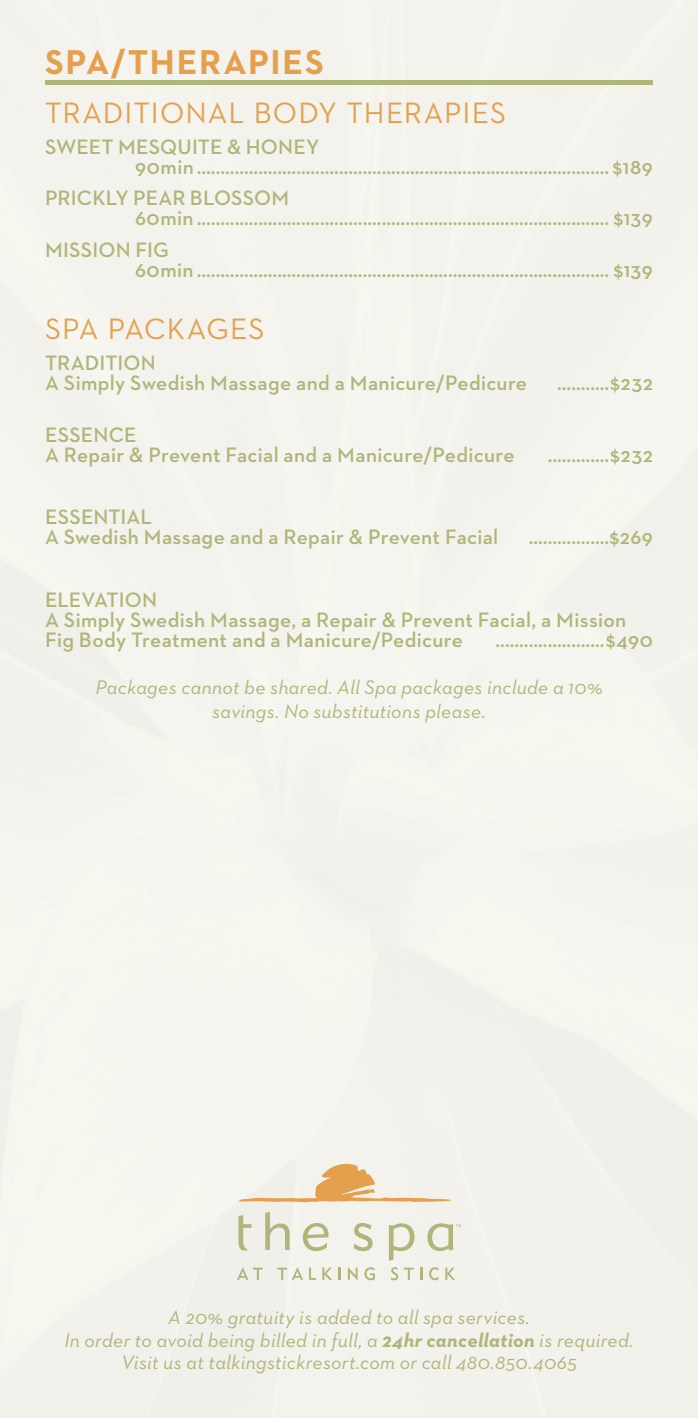
<style>
.page{position:relative;width:698px;height:1418px;background:#fff}
.page>*{position:absolute;margin:0;border:0;box-sizing:border-box;transform-origin:0 0}
.t1{font:700 35px "Neutraface 2 Text";letter-spacing:.05em;color:#e5a04e}
.t2{font:30px "Neutraface 2 Text";letter-spacing:.03em;color:#e5a04e}
.t3{font:600 21.25px/20px "Neutraface 2 Text";letter-spacing:.015em;color:#b0b579}
.t4{font:italic 20px/22.5px "Neutraface 2 Text";letter-spacing:.015em;color:#b0b579;text-align:center}
.s1{font-weight:700}
</style>
<div class="page">
<svg style="left:237px;top:1267px;width:26px;height:12px"></svg>
<svg style="left:277px;top:1267px;width:26px;height:12px"></svg>
<svg style="left:309px;top:1267px;width:7px;height:12px"></svg>
<svg style="left:322px;top:1267px;width:10px;height:12px"></svg>
<svg style="left:338px;top:1267px;width:2px;height:12px"></svg>
<svg style="left:348px;top:1267px;width:9px;height:13px"></svg>
<svg style="left:364px;top:1267px;width:11px;height:13px"></svg>
<svg style="left:391px;top:1267px;width:7px;height:13px"></svg>
<svg style="left:404px;top:1267px;width:10px;height:12px"></svg>
<svg style="left:420px;top:1267px;width:2px;height:12px"></svg>
<svg style="left:429px;top:1267px;width:9px;height:13px"></svg>
<svg style="left:445px;top:1267px;width:10px;height:12px"></svg>
<svg style="left:238px;top:1163px;width:214px;height:39px;background:#efddc4"></svg>
<svg style="left:238px;top:1215px;width:13px;height:35px"></svg>
<svg style="left:265px;top:1211px;width:24px;height:39px"></svg>
<svg style="left:303px;top:1223px;width:25px;height:28px"></svg>
<svg style="left:353px;top:1223px;width:19px;height:28px"></svg>
<svg style="left:389px;top:1223px;width:25px;height:37px"></svg>
<svg style="left:427px;top:1223px;width:34px;height:28px"></svg>
<div style="left:45px;top:80px;width:607px;height:5px;background:#b0b579"></div>
<h1 class="t1" style="left:45px;top:39px;width:280px">SPA/THERAPIES</h1>
<h2 class="t2" style="left:45px;top:94px;width:462px">TRADITIONAL BODY THERAPIES</h2>
<p class="t3" style="left:135px;top:137px;width:519px;text-indent:-90px">SWEET MESQUITE &amp; HONEY<br>90min ....................................................................................... $189</p>
<p class="t3" style="left:135px;top:188px;width:519px;text-indent:-90px">PRICKLY PEAR BLOSSOM<br>60min ....................................................................................... $139</p>
<p class="t3" style="left:135px;top:239px;width:519px;text-indent:-90px">MISSION FIG<br>60min ....................................................................................... $139</p>
<h2 class="t2" style="left:45px;top:310px;width:221px">SPA PACKAGES</h2>
<p class="t3" style="left:45px;top:353px;width:483px">TRADITION<br>A Simply Swedish Massage and a Manicure/Pedicure</p>
<p class="t3" style="left:557px;top:373px;width:97px">...........$232</p>
<p class="t3" style="left:45px;top:424px;width:471px">ESSENCE<br>A Repair &amp; Prevent Facial and a Manicure/Pedicure</p>
<p class="t3" style="left:547px;top:444px;width:107px">.............$232</p>
<p class="t3" style="left:45px;top:507px;width:454px">ESSENTIAL<br>A Swedish Massage and a Repair &amp; Prevent Facial</p>
<p class="t3" style="left:528px;top:527px;width:126px">.................$269</p>
<p class="t3" style="left:45px;top:589px;width:582px">ELEVATION<br>A Simply Swedish Massage, a Repair &amp; Prevent Facial, a Mission<br>Fig Body Treatment and a Manicure/Pedicure</p>
<p class="t3" style="left:495px;top:629px;width:159px">.......................$490</p>
<p class="t4" style="left:95px;top:675px;width:508px;line-height:23.8px">Packages cannot be shared. All Spa packages include a 10% savings. No substitutions please.</p>
<p class="t4" style="left:64px;top:1306px;width:570px">A 20% gratuity is added to all spa services.<br>In order to avoid being billed in full, a <span class="s1">24hr cancellation</span> is required.<br>Visit us at talkingstickresort.com or call 480.850.4065</p>
</div>
